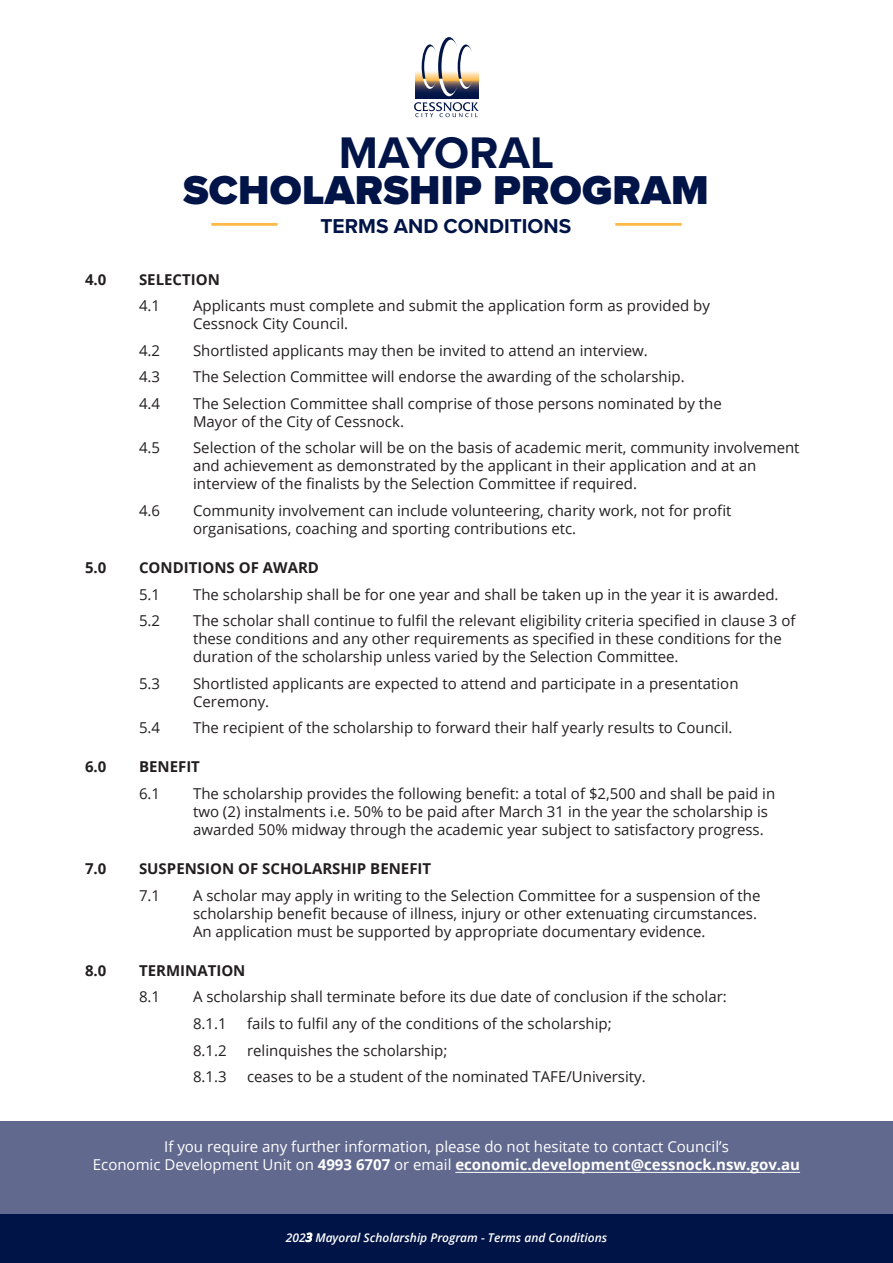
<style>
.page{position:relative;width:893px;height:1263px;background:#fff}
.page>*{position:absolute;margin:0;border:0;box-sizing:border-box;transform-origin:0 0}
.t1{font:700 45.9px "Proxima Nova";color:#001447}
.t2{font:900 41.85px "Proxima Nova";letter-spacing:.005em;color:#001447}
.t3{font:700 20.85px "Proxima Nova";color:#001447}
.t4{font:15px/18px "Open Sans";color:#231f20}
.t5{font:15px/18px "Open Sans";color:#fff;text-align:center}
.t6{font:700 15px "Open Sans";color:#231f20}
.t7{font:italic 600 12px "Open Sans";color:#fff}
.s1{font-weight:700}
</style>
<div class="page">
<div style="left:0;top:1121px;width:893px;height:94px;background:#62698e"></div>
<hr style="left:211px;top:223px;width:67px;height:3px;background:#fdb945">
<hr style="left:615px;top:223px;width:67px;height:3px;background:#fdb945">
<svg style="left:415px;top:71px;width:63px;height:27px"></svg>
<svg style="left:414px;top:102px;width:65px;height:15px"></svg>
<svg style="left:422px;top:37px;width:50px;height:59px"></svg>
<div style="left:0;top:1215px;width:893px;height:48px;background:#001447"></div>
<hr style="left:455px;top:1172px;width:345px;height:1px;background:#fff">
<p class="t1" style="left:339px;top:118px;width:217px">MAYORAL</p>
<p class="t2" style="left:183px;top:159px;width:527px">SCHOLARSHIP PROGRAM</p>
<p class="t3" style="left:320px;top:211px;width:252px">TERMS AND CONDITIONS</p>
<p class="t6" style="left:85px;top:269px;width:23px">4.0</p>
<p class="t6" style="left:139px;top:269px;width:82px">SELECTION</p>
<p class="t4" style="left:139px;top:296px;width:23px">4.1</p>
<p class="t4" style="left:139px;top:341px;width:23px">4.2</p>
<p class="t4" style="left:139px;top:367px;width:23px">4.3</p>
<p class="t4" style="left:139px;top:394px;width:23px">4.4</p>
<p class="t4" style="left:139px;top:438px;width:23px">4.5</p>
<p class="t4" style="left:193px;top:296px;width:518px">Applicants must complete and submit the application form as provided by<br>Cessnock City Council.</p>
<p class="t4" style="left:193px;top:337px;width:530px;line-height:26.5px">Shortlisted applicants may then be invited to attend an interview.<br>The Selection Committee will endorse the awarding of the scholarship.<br>The Selection Committee shall comprise of those persons nominated by the</p>
<p class="t4" style="left:193px;top:408px;width:608px;line-height:26.5px">Mayor of the City of Cessnock.<br>Selection of the scholar will be on the basis of academic merit, community involvement</p>
<p class="t4" style="left:193px;top:456px;width:565px">and achievement as demonstrated by the applicant in their application and at an interview of the finalists by the Selection Committee if required.</p>
<p class="t4" style="left:193px;top:501px;width:540px">Community involvement can include volunteering, charity work, not for profit organisations, coaching and sporting contributions etc.</p>
<p class="t4" style="left:139px;top:501px;width:23px">4.6</p>
<p class="t6" style="left:85px;top:557px;width:23px">5.0</p>
<p class="t6" style="left:139px;top:557px;width:181px">CONDITIONS OF AWARD</p>
<p class="t4" style="left:139px;top:585px;width:23px">5.1</p>
<p class="t4" style="left:139px;top:611px;width:23px">5.2</p>
<p class="t4" style="left:193px;top:580px;width:604px;line-height:26.5px">The scholarship shall be for one year and shall be taken up in the year it is awarded.<br>The scholar shall continue to fulfil the relevant eligibility criteria specified in clause 3 of</p>
<p class="t4" style="left:193px;top:629px;width:590px">these conditions and any other requirements as specified in these conditions for the duration of the scholarship unless varied by the Selection Committee.</p>
<p class="t4" style="left:193px;top:674px;width:547px">Shortlisted applicants are expected to attend and participate in a presentation<br>Ceremony.</p>
<p class="t4" style="left:193px;top:718px;width:541px">The recipient of the scholarship to forward their half yearly results to Council.</p>
<p class="t4" style="left:139px;top:674px;width:23px">5.3</p>
<p class="t4" style="left:139px;top:718px;width:23px">5.4</p>
<p class="t6" style="left:85px;top:756px;width:23px">6.0</p>
<p class="t6" style="left:139px;top:756px;width:62px">BENEFIT</p>
<p class="t4" style="left:139px;top:784px;width:23px">6.1</p>
<p class="t4" style="left:193px;top:784px;width:584px">The scholarship provides the following benefit: a total of $2,500 and shall be paid in two (2) instalments i.e. 50% to be paid after March 31 in the year the scholarship is awarded 50% midway through the academic year subject to satisfactory progress.</p>
<p class="t6" style="left:85px;top:858px;width:23px">7.0</p>
<p class="t6" style="left:139px;top:858px;width:294px">SUSPENSION OF SCHOLARSHIP BENEFIT</p>
<p class="t4" style="left:139px;top:886px;width:23px">7.1</p>
<p class="t4" style="left:193px;top:886px;width:569px">A scholar may apply in writing to the Selection Committee for a suspension of the scholarship benefit because of illness, injury or other extenuating circumstances.<br>An application must be supported by appropriate documentary evidence.</p>
<p class="t6" style="left:85px;top:960px;width:23px">8.0</p>
<p class="t6" style="left:139px;top:960px;width:108px">TERMINATION</p>
<p class="t4" style="left:139px;top:988px;width:23px">8.1</p>
<p class="t4" style="left:193px;top:988px;width:535px">A scholarship shall terminate before its due date of conclusion if the scholar:</p>
<p class="t4" style="left:193px;top:1014px;width:35px">8.1.1</p>
<p class="t4" style="left:247px;top:1014px;width:366px">fails to fulfil any of the conditions of the scholarship;</p>
<p class="t4" style="left:193px;top:1041px;width:35px">8.1.2</p>
<p class="t4" style="left:247px;top:1041px;width:202px">relinquishes the scholarship;</p>
<p class="t4" style="left:193px;top:1067px;width:35px">8.1.3</p>
<p class="t4" style="left:247px;top:1067px;width:400px">ceases to be a student of the nominated TAFE/University.</p>
<p class="t5" style="left:93px;top:1137px;width:709px">If you require any further information, please do not hesitate to contact Council’s<br>Economic Development Unit on <span class="s1">4993 6707</span> or email <span class="s1">economic.development@cessnock.nsw.gov.au</span></p>
<p class="t7" style="left:286px;top:1229px;width:323px">2023 Mayoral Scholarship Program - Terms and Conditions</p>
</div>
